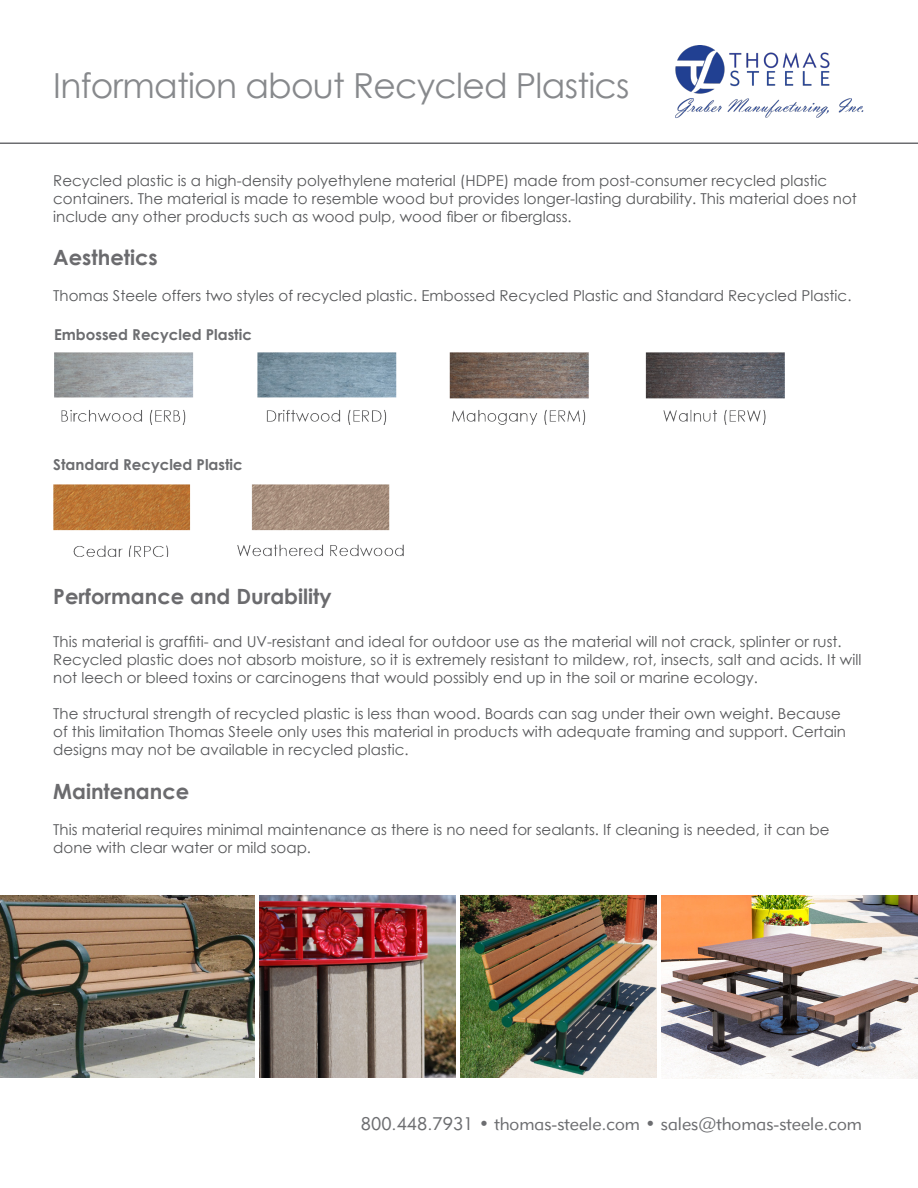
<style>
.page{position:relative;width:918px;height:1188px;background:#fff}
.page>*{position:absolute;margin:0;border:0;box-sizing:border-box;transform-origin:0 0}
.t1{font:34.5px "Century Gothic";letter-spacing:-.02em;color:#87898c}
.Heading_1{font:700 21px "Century Gothic";color:#6b6b6e}
.t2{font:18px "Geometric 415 BT Lite A";color:#6c6d70}
.Paragraph_Style_1{font:15px/18px "Century Gothic";color:#57585a}
.Caption_1{font:700 15px "Century Gothic";color:#6c6d70}
</style>
<div class="page">
<hr style="left:0;top:142px;width:918px;height:2px;background:#6c6d70">
<img style="left:675px;top:45px;width:189px;height:73px">
<img style="left:54px;top:352px;width:730px;height:72px">
<img style="left:0;top:896px;width:255px;height:182px">
<img style="left:662px;top:895px;width:256px;height:183px">
<img style="left:460px;top:895px;width:197px;height:183px">
<img style="left:260px;top:895px;width:196px;height:183px">
<img style="left:53px;top:484px;width:138px;height:72px">
<img style="left:237px;top:484px;width:166px;height:72px">
<p class="t1" style="left:53px;top:61px;width:578px">Information about Recycled Plastics</p>
<p class="Paragraph_Style_1" style="left:53px;top:171px;width:805px">Recycled plastic is a high-density polyethylene material (HDPE) made from post-consumer recycled plastic containers. The material is made to resemble wood but provides longer-lasting durability. This material does not include any other products such as wood pulp, wood fiber or fiberglass.</p>
<p class="Heading_1" style="left:53px;top:241px;width:106px">Aesthetics</p>
<p class="Paragraph_Style_1" style="left:53px;top:286px;width:800px">Thomas Steele offers two styles of recycled plastic. Embossed Recycled Plastic and Standard Recycled Plastic.</p>
<p class="Caption_1" style="left:54px;top:323px;width:199px">Embossed Recycled Plastic</p>
<p class="Caption_1" style="left:53px;top:453px;width:191px">Standard Recycled Plastic</p>
<p class="Heading_1" style="left:53px;top:581px;width:280px">Performance and Durability</p>
<p class="Paragraph_Style_1" style="left:53px;top:633px;width:810px">This material is graffiti- and UV-resistant and ideal for outdoor use as the material will not crack, splinter or rust.<br>Recycled plastic does not absorb moisture, so it is extremely resistant to mildew, rot, insects, salt and acids. It will not leech or bleed toxins or carcinogens that would possibly end up in the soil or marine ecology.</p>
<p class="Paragraph_Style_1" style="left:53px;top:705px;width:794px">The structural strength of recycled plastic is less than wood. Boards can sag under their own weight. Because of this limitation Thomas Steele only uses this material in products with adequate framing and support. Certain designs may not be available in recycled plastic.</p>
<p class="Heading_1" style="left:53px;top:775px;width:138px">Maintenance</p>
<p class="Paragraph_Style_1" style="left:53px;top:820px;width:778px">This material requires minimal maintenance as there is no need for sealants. If cleaning is needed, it can be done with clear water or mild soap.</p>
<p class="t2" style="left:361px;top:1112px;width:503px">800.448.7931 • thomas-steele.com • sales@thomas-steele.com</p>
</div>
